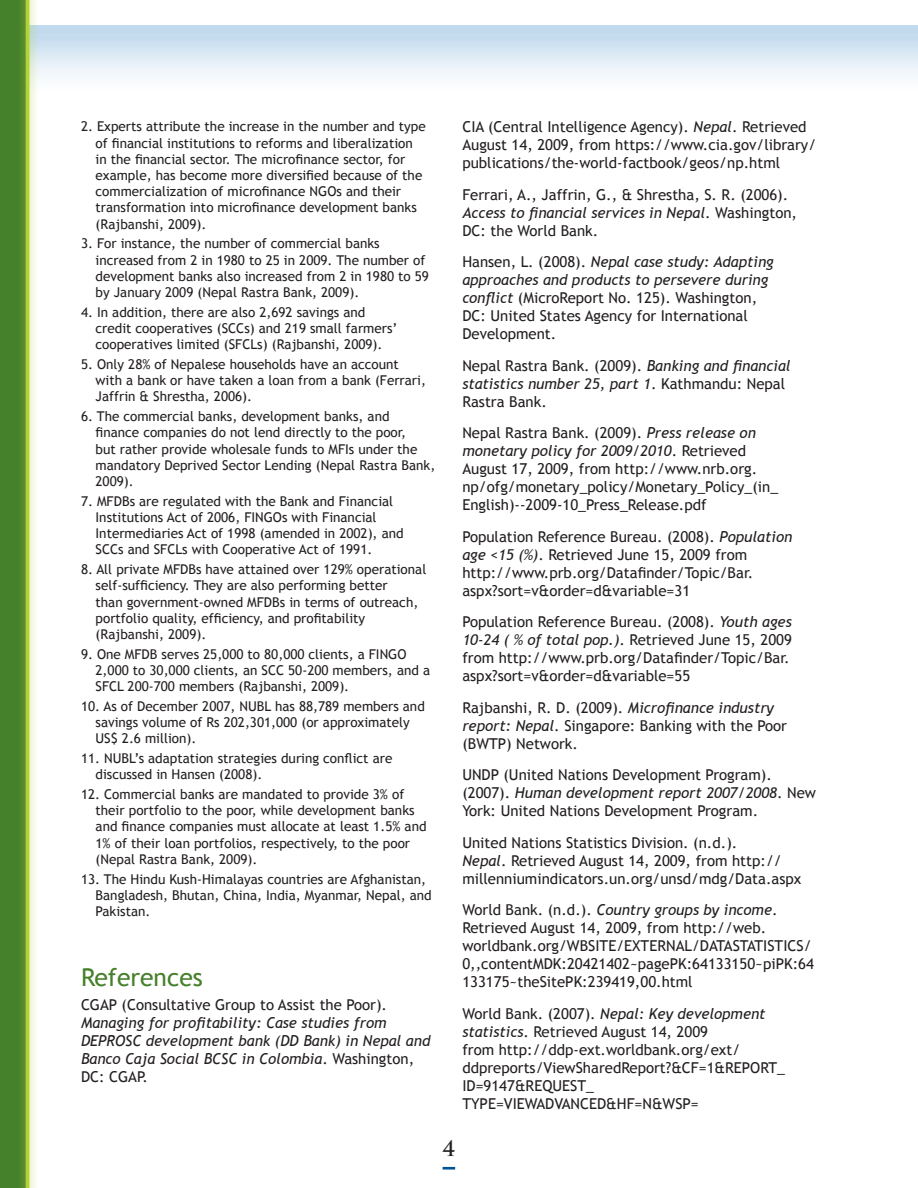
<style>
.page{position:relative;width:918px;height:1188px;background:#fff}
.page>*{position:absolute;margin:0;border:0;box-sizing:border-box;transform-origin:0 0}
.t1{font:24.75px "Trebuchet MS";color:#45802a}
.t2{font:700 21px "Trajan Pro";color:#231f20}
.t3{font:15px/18px "Trebuchet MS";color:#231f20}
.t4{font:italic 15px/18px "Trebuchet MS";color:#231f20}
.t5{font:13.5px/16.2px "Trebuchet MS";color:#231f20}
.s1{font-style:normal}
.s2{font-style:italic}
</style>
<div class="page">
<div style="left:0;top:25px;width:918px;height:75px;background:linear-gradient(to bottom,#bdd7ec,#fff)"></div>
<svg style="left:443px;top:1167px;width:12px;height:3px"></svg>
<div style="left:0;top:0;width:28px;height:1188px;background:#45802a"></div>
<div style="left:16px;top:0;width:23px;height:1188px;background:#b3d237;opacity:.75"></div>
<hr style="left:26px;top:0;width:3px;height:1188px;background:#b3d237">
<p class="t5" style="left:96px;top:119px;width:332px;text-indent:-15px">2. Experts attribute the increase in the number and type of financial institutions to reforms and liberalization in the financial sector. The microfinance sector, for example, has become more diversified because of the commercialization of microfinance NGOs and their transformation into microfinance development banks (Rajbanshi, 2009).</p>
<p class="t5" style="left:96px;top:236px;width:335px;text-indent:-15px">3. For instance, the number of commercial banks increased from 2 in 1980 to 25 in 2009. The number of development banks also increased from 2 in 1980 to 59 by January 2009 (Nepal Rastra Bank, 2009).</p>
<p class="t5" style="left:96px;top:304px;width:303px;text-indent:-15px">4. In addition, there are also 2,692 savings and credit cooperatives (SCCs) and 219 small farmers’ cooperatives limited (SFCLs) (Rajbanshi, 2009).</p>
<p class="t5" style="left:96px;top:356px;width:332px;text-indent:-15px">5. Only 28% of Nepalese households have an account with a bank or have taken a loan from a bank (Ferrari,<br>Jaffrin &amp; Shrestha, 2006).</p>
<p class="t5" style="left:96px;top:408px;width:341px;text-indent:-15px">6. The commercial banks, development banks, and finance companies do not lend directly to the poor,<br>but rather provide wholesale funds to MFIs under the mandatory Deprived Sector Lending (Nepal Rastra Bank, 2009).</p>
<p class="t5" style="left:96px;top:493px;width:310px;text-indent:-15px">7. MFDBs are regulated with the Bank and Financial Institutions Act of 2006, FINGOs with Financial Intermediaries Act of 1998 (amended in 2002), and SCCs and SFCLs with Cooperative Act of 1991.</p>
<p class="t5" style="left:96px;top:561px;width:332px;text-indent:-15px">8. All private MFDBs have attained over 129% operational self-sufficiency. They are also performing better<br>than government-owned MFDBs in terms of outreach, portfolio quality, efficiency, and profitability (Rajbanshi, 2009).</p>
<p class="t5" style="left:96px;top:646px;width:336px;text-indent:-15px">9. One MFDB serves 25,000 to 80,000 clients, a FINGO<br>2,000 to 30,000 clients, an SCC 50-200 members, and a<br>SFCL 200-700 members (Rajbanshi, 2009).</p>
<p class="t5" style="left:96px;top:698px;width:331px;text-indent:-15px">10. As of December 2007, NUBL has 88,789 members and savings volume of Rs 202,301,000 (or approximately<br>US$ 2.6 million).</p>
<p class="t5" style="left:96px;top:750px;width:298px;text-indent:-15px">11. NUBL’s adaptation strategies during conflict are discussed in Hansen (2008).</p>
<p class="t5" style="left:96px;top:786px;width:332px;text-indent:-15px">12. Commercial banks are mandated to provide 3% of their portfolio to the poor, while development banks and finance companies must allocate at least 1.5% and 1% of their loan portfolios, respectively, to the poor (Nepal Rastra Bank, 2009).</p>
<p class="t5" style="left:96px;top:871px;width:338px;text-indent:-15px">13. The Hindu Kush-Himalayas countries are Afghanistan,<br>Bangladesh, Bhutan, China, India, Myanmar, Nepal, and<br>Pakistan.</p>
<h1 class="t1" style="left:81px;top:962px;width:123px">References</h1>
<p class="t3" style="left:81px;top:996px;width:308px">CGAP (Consultative Group to Assist the Poor).</p>
<p class="t4" style="left:81px;top:1014px;width:351px">Managing for profitability: Case studies from DEPROSC development bank (DD Bank) in Nepal and Banco Caja Social BCSC in Colombia<span class="s1">. Washington, DC: CGAP.</span></p>
<p class="t3" style="left:462px;top:118px;width:355px">CIA (Central Intelligence Agency). <span class="s2">Nepal</span>. Retrieved<br>August 14, 2009, from https://www.cia.gov/library/ publications/the-world-factbook/geos/np.html</p>
<p class="t3" style="left:462px;top:186px;width:336px">Ferrari, A., Jaffrin, G., &amp; Shrestha, S. R. (2006).<br><span class="s2">Access to financial services in Nepal</span>. Washington,<br>DC: the World Bank.</p>
<p class="t3" style="left:462px;top:253px;width:313px">Hansen, L. (2008). <span class="s2">Nepal case study: Adapting approaches and products to persevere during conflict</span> (MicroReport No. 125). Washington, DC: United States Agency for International Development.</p>
<p class="t3" style="left:462px;top:357px;width:330px">Nepal Rastra Bank. (2009). <span class="s2">Banking and financial statistics number 25, part 1</span>. Kathmandu: Nepal<br>Rastra Bank.</p>
<p class="t3" style="left:462px;top:424px;width:317px">Nepal Rastra Bank. (2009). <span class="s2">Press release on monetary policy for 2009/2010</span>. Retrieved August 17, 2009, from http://www.nrb.org. np/ofg/monetary_policy/Monetary_Policy_(in_ English)--2009-10_Press_Release.pdf</p>
<p class="t3" style="left:462px;top:528px;width:331px">Population Reference Bureau. (2008). <span class="s2">Population age &lt;15 (%)</span>. Retrieved June 15, 2009 from http://www.prb.org/Datafinder/Topic/Bar. aspx?sort=v&amp;order=d&amp;variable=31</p>
<p class="t3" style="left:462px;top:613px;width:331px">Population Reference Bureau. (2008). <span class="s2">Youth ages 10-24 ( % of total pop.)</span>. Retrieved June 15, 2009 from http://www.prb.org/Datafinder/Topic/Bar. aspx?sort=v&amp;order=d&amp;variable=55</p>
<p class="t3" style="left:462px;top:699px;width:326px">Rajbanshi, R. D. (2009). <span class="s2">Microfinance industry report: Nepal</span>. Singapore: Banking with the Poor (BWTP) Network.</p>
<p class="t3" style="left:462px;top:766px;width:355px">UNDP (United Nations Development Program). (2007). <span class="s2">Human development report 2007/2008</span>. New<br>York: United Nations Development Program.</p>
<p class="t3" style="left:462px;top:834px;width:341px">United Nations Statistics Division. (n.d.).<br><span class="s2">Nepal</span>. Retrieved August 14, 2009, from http:// millenniumindicators.un.org/unsd/mdg/Data.aspx</p>
<p class="t3" style="left:462px;top:901px;width:353px">World Bank. (n.d.). <span class="s2">Country groups by income</span>.<br>Retrieved August 14, 2009, from http://web. worldbank.org/WBSITE/EXTERNAL/DATASTATISTICS/ 0,,contentMDK:20421402~pagePK:64133150~piPK:64<br>133175~theSitePK:239419,00.html</p>
<p class="t3" style="left:462px;top:1005px;width:324px">World Bank. (2007). <span class="s2">Nepal: Key development statistics</span>. Retrieved August 14, 2009<br>from http://ddp-ext.worldbank.org/ext/ ddpreports/ViewSharedReport?&amp;CF=1&amp;REPORT_ ID=9147&amp;REQUEST_ TYPE=VIEWADVANCED&amp;HF=N&amp;WSP=</p>
<h2 class="t2" style="left:443px;top:1136px;width:14px">4</h2>
</div>
